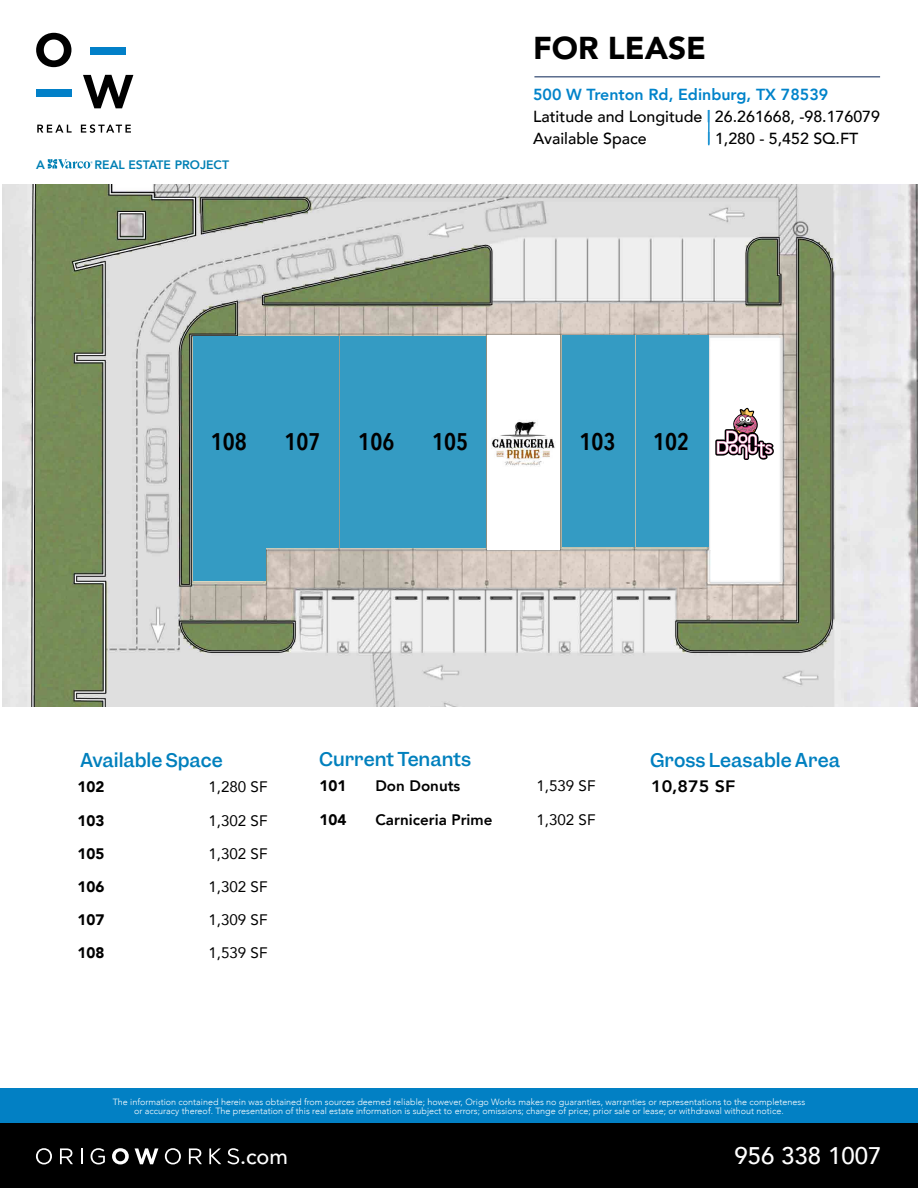
<style>
.page{position:relative;width:918px;height:1188px;background:#fff}
.page>*{position:absolute;margin:0;border:0;box-sizing:border-box;transform-origin:0 0}
.t1{font:900 31.65px "Avenir";color:#000}
.t2{font:600 24px "Avenir Next Condensed";color:#000}
.t3{font:500 24px "Avenir";color:#fff}
.t4{font:500 21.75px "Avenir";color:#fff}
.t5{font:500 18px "Garnett";color:#0080bd}
.t6{font:500 18px "Garnett";letter-spacing:.005em;color:#0080c0}
.t7{font:800 16.5px "Avenir";color:#000;scale:1.09 1}
.t8{font:500 16.05px/21.9px "Avenir";color:#000}
.t9{font:15.15px/33.2px "Avenir";color:#000}
.t10{font:800 15.15px/33.2px "Avenir";color:#000}
.t11{font:900 15.15px/33.2px "Avenir";color:#000}
.t12{font:800 12.3px "Avenir";color:#0080b4}
.t13{font:300 9px/9px "Avenir";color:#fff;text-align:center}
.s1{font-weight:800;color:#0083ca}
.s2{color:#0280ca}
</style>
<div class="page">
<hr style="left:534px;top:76px;width:346px;height:1px;background:#092454">
<svg style="left:48px;top:159px;width:45px;height:10px"></svg>
<svg style="left:37px;top:125px;width:35px;height:8px"></svg>
<svg style="left:81px;top:124px;width:50px;height:9px"></svg>
<svg style="left:36px;top:33px;width:35px;height:34px"></svg>
<svg style="left:83px;top:75px;width:50px;height:33px"></svg>
<div style="left:91px;top:47px;width:35px;height:8px;background:#0280c8"></div>
<div style="left:36px;top:89px;width:35px;height:8px;background:#0280c8"></div>
<hr style="left:708px;top:110px;width:2px;height:35px;background:#1c93d2">
<div style="left:0;top:1088px;width:918px;height:36px;background:#0280c4"></div>
<div style="left:0;top:1124px;width:918px;height:64px;background:#000"></div>
<svg style="left:36px;top:1148px;width:16px;height:16px"></svg>
<svg style="left:60px;top:1148px;width:13px;height:16px"></svg>
<svg style="left:81px;top:1148px;width:1px;height:16px"></svg>
<svg style="left:91px;top:1148px;width:14px;height:16px"></svg>
<svg style="left:112px;top:1148px;width:17px;height:16px"></svg>
<svg style="left:135px;top:1148px;width:23px;height:16px"></svg>
<svg style="left:165px;top:1148px;width:16px;height:16px"></svg>
<svg style="left:189px;top:1148px;width:13px;height:16px"></svg>
<svg style="left:209px;top:1148px;width:12px;height:16px"></svg>
<svg style="left:227px;top:1148px;width:12px;height:16px"></svg>
<img style="left:2px;top:184px;width:916px;height:523px">
<svg style="left:192px;top:335px;width:516px;height:249px"></svg>
<div style="left:563px;top:335px;width:72px;height:212px;background:#349bc3"></div>
<div style="left:637px;top:335px;width:72px;height:212px;background:#349bc3"></div>
<div style="left:413px;top:336px;width:72px;height:212px;background:#349bc3"></div>
<div style="left:340px;top:336px;width:72px;height:212px;background:#349bc3"></div>
<div style="left:266px;top:336px;width:72px;height:212px;background:#349bc3"></div>
<div style="left:193px;top:336px;width:72px;height:245px;background:#349bc3"></div>
<svg style="left:715px;top:408px;width:59px;height:52px"></svg>
<div style="left:487px;top:336px;width:73px;height:214px;background:#fff"></div>
<img style="left:492px;top:420px;width:63px;height:46px">
<h1 class="t1" style="left:533px;top:21px;width:175px">FOR LEASE</h1>
<h3 class="t12" style="left:36px;top:155px;width:10px">A</h3>
<h3 class="t12" style="left:95px;top:155px;width:136px">REAL ESTATE PROJECT</h3>
<h3 class="t8" style="left:533px;top:83px;width:349px"><span class="s1">500 W Trenton Rd, Edinburg, TX 78539<br></span>Latitude and Longitude <span class="s2">|</span> 26.261668, -98.176079<br>Available Space</h3>
<h3 class="t8" style="left:707px;top:127px;width:153px"><span class="s2">|</span> 1,280 - 5,452 SQ.FT</h3>
<h2 class="t2" style="left:211px;top:421px;width:38px">108</h2>
<h2 class="t2" style="left:285px;top:421px;width:38px">107</h2>
<h2 class="t2" style="left:358px;top:421px;width:38px">106</h2>
<h2 class="t2" style="left:432px;top:421px;width:38px">105</h2>
<h2 class="t2" style="left:579px;top:421px;width:38px">103</h2>
<h2 class="t2" style="left:653px;top:421px;width:38px">102</h2>
<h3 class="t5" style="left:80px;top:748px;width:144px">Available Space</h3>
<h3 class="t5" style="left:319px;top:748px;width:153px">Current Tenants</h3>
<h3 class="t10" style="left:375px;top:770px;width:119px">Don Donuts<br>Carniceria Prime</h3>
<h3 class="t11" style="left:319px;top:769px;width:28px">101<br>104</h3>
<h3 class="t9" style="left:536px;top:769px;width:61px">1,539 SF<br>1,302 SF</h3>
<h3 class="t11" style="left:77px;top:770px;width:28px;text-align:justify">102<br>103<br>105<br>106<br>107<br>108</h3>
<h3 class="t9" style="left:208px;top:770px;width:61px;text-align:justify">1,280 SF 1,302 SF 1,302 SF 1,302 SF 1,309 SF 1,539 SF</h3>
<h3 class="t6" style="left:650px;top:748px;width:192px">Gross Leasable Area</h3>
<h3 class="t7" style="left:651px;top:773px;width:79px">10,875 SF</h3>
<p class="t13" style="left:113px;top:1097px;width:694px">The information contained herein was obtained from sources deemed reliable; however, Origo Works makes no guaranties, warranties or representations to the completeness or accuracy thereof. The presentation of this real estate information is subject to errors; omissions; change of price; prior sale or lease; or withdrawal without notice.</p>
<h3 class="t4" style="left:240px;top:1138px;width:49px">.com</h3>
<h2 class="t3" style="left:735px;top:1134px;width:148px">956 338 1007</h2>
</div>
